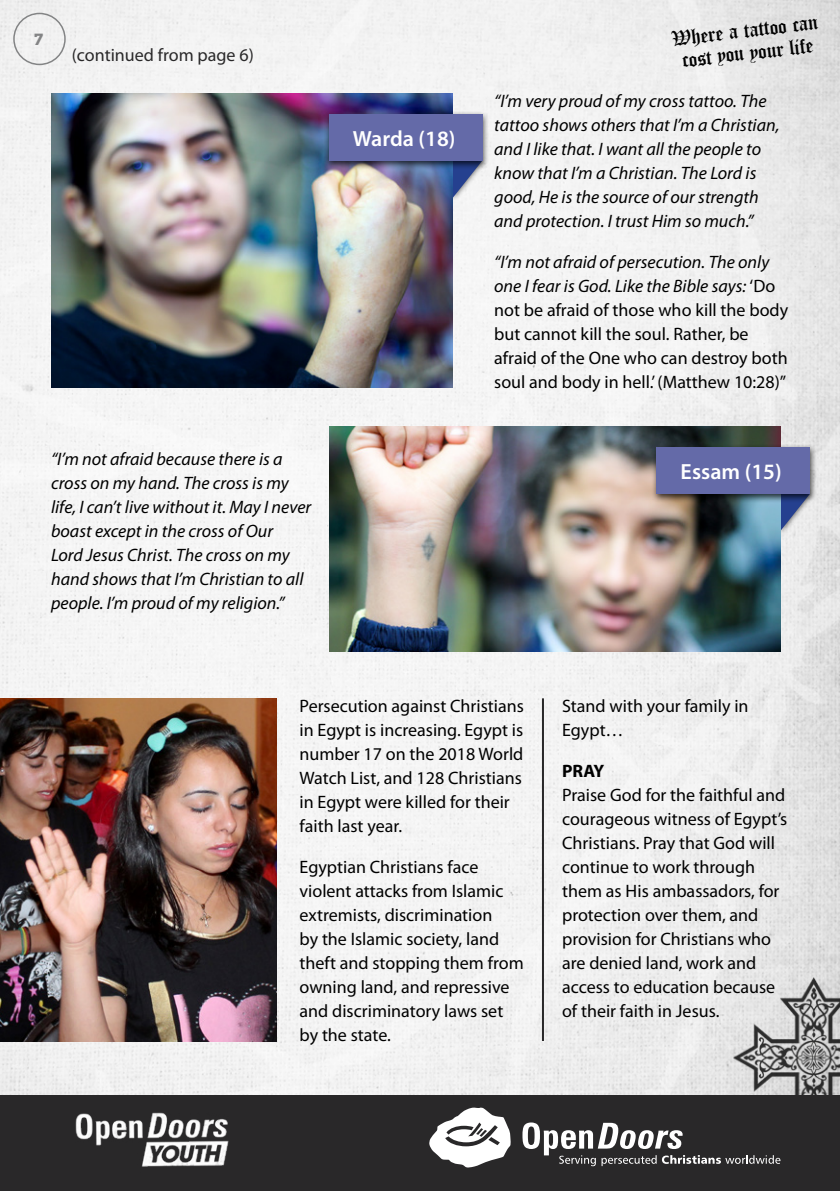
<style>
.page{position:relative;width:840px;height:1191px;background:#fff}
.page>*{position:absolute;margin:0;border:0;box-sizing:border-box;transform-origin:0 0}
.t1{font:600 22px "Myriad Pro";color:#fff}
.t2{font:21.8px/22.4px "ST Old English";color:#000;text-align:center}
.t3{font:18px/24px "Myriad Pro";color:#000}
.t4{font:italic 18px/24px "Myriad Pro";color:#000}
.t5{font:18px "Myriad Pro";color:#292829}
.t6{font:700 18px "Myriad Pro";color:#000}
.t7{font:15.8px "Museo Slab 900";color:#838485}
.s1{font-style:italic}
</style>
<div class="page">
<img style="left:0;top:0;width:839px;height:1095px">
<img style="left:732px;top:977px;width:107px;height:118px">
<img style="left:0;top:698px;width:277px;height:343px">
<div style="left:13px;top:13px;width:53px;height:52px;border:2px solid #838485;border-radius:50%"></div>
<div style="left:0;top:1095px;width:839px;height:96px;background:#292829"></div>
<svg style="left:429px;top:1107px;width:81px;height:60px"></svg>
<svg style="left:522px;top:1122px;width:258px;height:44px"></svg>
<img style="left:75px;top:1112px;width:154px;height:55px">
<div style="left:446px;top:155px;width:41px;height:48px;background:#f4f4f4"></div>
<svg style="left:452px;top:170px;width:28px;height:28px"></svg>
<div style="left:774px;top:488px;width:40px;height:48px;background:#ebebeb"></div>
<svg style="left:780px;top:503px;width:28px;height:28px"></svg>
<img style="left:51px;top:93px;width:401px;height:295px">
<img style="left:329px;top:426px;width:451px;height:225px">
<div style="left:324px;top:111px;width:165px;height:59px;background:#000;opacity:.75"></div>
<div style="left:329px;top:114px;width:153px;height:47px;background:#646aa8"></div>
<div style="left:651px;top:444px;width:165px;height:59px;background:#000;opacity:.75"></div>
<div style="left:656px;top:447px;width:153px;height:47px;background:#646aa8"></div>
<hr style="left:541px;top:698px;width:2px;height:343px;background:#292829">
<p class="t7" style="left:34px;top:30px;width:11px">7</p>
<p class="t5" style="left:72px;top:44px;width:183px">(continued from page 6)</p>
<p class="t4" style="left:51px;top:447px;width:261px">“I’m not afraid because there is a cross on my hand. The cross is my life, I can’t live without it. May I never boast except in the cross of Our<br>Lord Jesus Christ. The cross on my hand shows that I’m Christian to all people. I’m proud of my religion.”</p>
<p class="t1" style="left:352px;top:124px;width:104px">Warda (18)</p>
<p class="t2" style="left:670px;top:28px;width:147px;rotate:-7deg">Where a tattoo can cost you your life</p>
<p class="t4" style="left:494px;top:88px;width:287px">“I’m very proud of my cross tattoo. The tattoo shows others that I’m a Christian, and I like that. I want all the people to know that I’m a Christian. The Lord is good, He is the source of our strength and protection. I trust Him so much.”</p>
<p class="t3" style="left:494px;top:249px;width:295px"><span class="s1">“I’m not afraid of persecution. The only one I fear is God. Like the Bible says:</span> ‘Do not be afraid of those who kill the body but cannot kill the soul. Rather, be afraid of the One who can destroy both soul and body in hell.’ (Matthew 10:28)”</p>
<p class="t1" style="left:680px;top:457px;width:102px">Essam (15)</p>
<p class="t3" style="left:299px;top:693px;width:226px">Persecution against Christians in Egypt is increasing. Egypt is number 17 on the 2018 World<br>Watch List, and 128 Christians in Egypt were killed for their faith last year.</p>
<p class="t3" style="left:299px;top:854px;width:225px">Egyptian Christians face violent attacks from Islamic extremists, discrimination<br>by the Islamic society, land theft and stopping them from owning land, and repressive and discriminatory laws set by the state.</p>
<p class="t3" style="left:561px;top:693px;width:188px">Stand with your family in<br>Egypt…</p>
<p class="t6" style="left:561px;top:759px;width:44px">PRAY</p>
<p class="t3" style="left:561px;top:782px;width:226px">Praise God for the faithful and courageous witness of Egypt’s<br>Christians. Pray that God will continue to work through them as His ambassadors, for protection over them, and provision for Christians who are denied land, work and access to education because of their faith in Jesus.</p>
</div>
